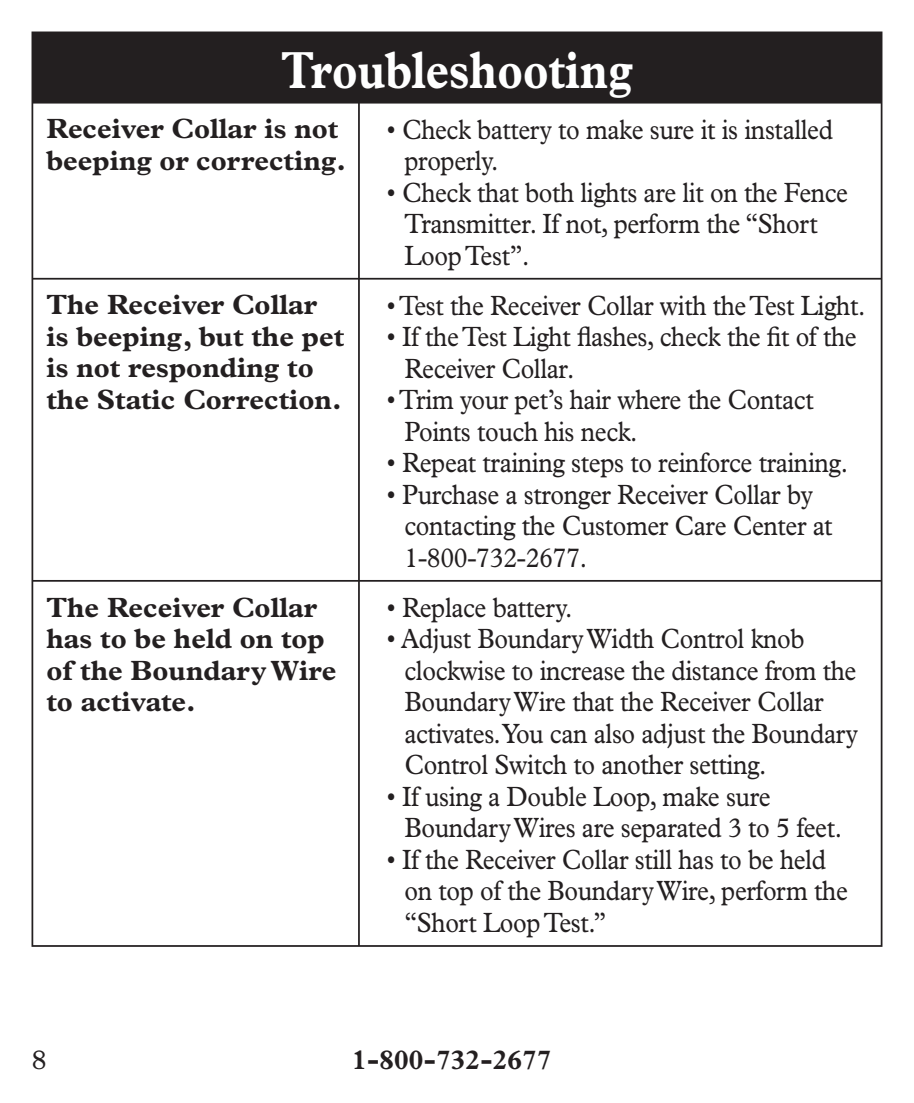
<style>
.page{position:relative;width:914px;height:1103px;background:#fff}
.page>*{position:absolute;margin:0;border:0;box-sizing:border-box;transform-origin:0 0}
.t1{font:700 52.5px "Plantin";color:#fff;scale:.85 1}
.t2{font:28px/31.5px "Plantin";letter-spacing:-.015em;color:#231f20;scale:.9 1}
.t3{font:700 28px/31.5px "Plantin";color:#231f20}
.t4{font:28px "Plantin";letter-spacing:-.015em;color:#231f20}
</style>
<div class="page">
<div style="left:32px;top:32px;width:849px;height:71px;background:#231f20"></div>
<hr style="left:32px;top:104px;width:1px;height:174px;background:#231f20">
<hr style="left:32px;top:32px;width:850px;height:1px;background:#231f20">
<hr style="left:32px;top:102px;width:327px;height:2px;background:#231f20">
<hr style="left:358px;top:104px;width:2px;height:174px;background:#231f20">
<hr style="left:359px;top:102px;width:523px;height:2px;background:#231f20">
<hr style="left:880px;top:33px;width:2px;height:69px;background:#231f20">
<hr style="left:880px;top:104px;width:2px;height:174px;background:#231f20">
<hr style="left:32px;top:279px;width:1px;height:301px;background:#231f20">
<hr style="left:32px;top:278px;width:327px;height:1px;background:#231f20">
<hr style="left:358px;top:279px;width:2px;height:301px;background:#231f20">
<hr style="left:359px;top:278px;width:523px;height:1px;background:#231f20">
<hr style="left:880px;top:279px;width:2px;height:301px;background:#231f20">
<hr style="left:32px;top:581px;width:1px;height:364px;background:#231f20">
<hr style="left:32px;top:580px;width:327px;height:1px;background:#231f20">
<hr style="left:358px;top:581px;width:2px;height:364px;background:#231f20">
<hr style="left:359px;top:580px;width:523px;height:1px;background:#231f20">
<hr style="left:880px;top:581px;width:2px;height:364px;background:#231f20">
<hr style="left:32px;top:945px;width:850px;height:1px;background:#231f20">
<h1 class="t1" style="left:281px;top:51px;width:415px">Troubleshooting</h1>
<p class="t3" style="left:46px;top:115px;width:301px">Receiver Collar is not beeping or correcting.</p>
<p class="t2" style="left:404px;top:116px;width:478px;text-indent:-17px">• Check battery to make sure it is installed properly.</p>
<p class="t2" style="left:404px;top:179px;width:494px;text-indent:-17px">• Check that both lights are lit on the Fence<br>Transmitter. If not, perform the “Short<br>Loop Test”.</p>
<p class="t3" style="left:46px;top:291px;width:299px">The Receiver Collar is beeping, but the pet is not responding to the Static Correction.</p>
<p class="t2" style="left:387px;top:292px;width:533px">• Test the Receiver Collar with the Test Light.</p>
<p class="t2" style="left:404px;top:323px;width:504px;text-indent:-18px">• If the Test Light flashes, check the fit of the<br>Receiver Collar.</p>
<p class="t2" style="left:404px;top:386px;width:456px;text-indent:-17px">• Trim your pet’s hair where the Contact<br>Points touch his neck.</p>
<p class="t2" style="left:387px;top:449px;width:514px">• Repeat training steps to reinforce training.</p>
<p class="t2" style="left:404px;top:481px;width:477px;text-indent:-17px">• Purchase a stronger Receiver Collar by contacting the Customer Care Center at<br>1-800-732-2677.</p>
<p class="t3" style="left:46px;top:593px;width:291px">The Receiver Collar has to be held on top of the Boundary Wire to activate.</p>
<p class="t2" style="left:387px;top:594px;width:208px">• Replace battery.</p>
<p class="t2" style="left:404px;top:625px;width:505px;text-indent:-17px">• Adjust Boundary Width Control knob clockwise to increase the distance from the Boundary Wire that the Receiver Collar activates. You can also adjust the Boundary Control Switch to another setting.</p>
<p class="t2" style="left:404px;top:783px;width:487px;text-indent:-17px">• If using a Double Loop, make sure<br>Boundary Wires are separated 3 to 5 feet.</p>
<p class="t2" style="left:404px;top:846px;width:494px;text-indent:-17px">• If the Receiver Collar still has to be held on top of the Boundary Wire, perform the “Short Loop Test.”</p>
<p class="t4" style="left:32px;top:1049px;width:17px">8</p>
<p class="t3" style="left:352px;top:1046px;width:200px">1-800-732-2677</p>
</div>
